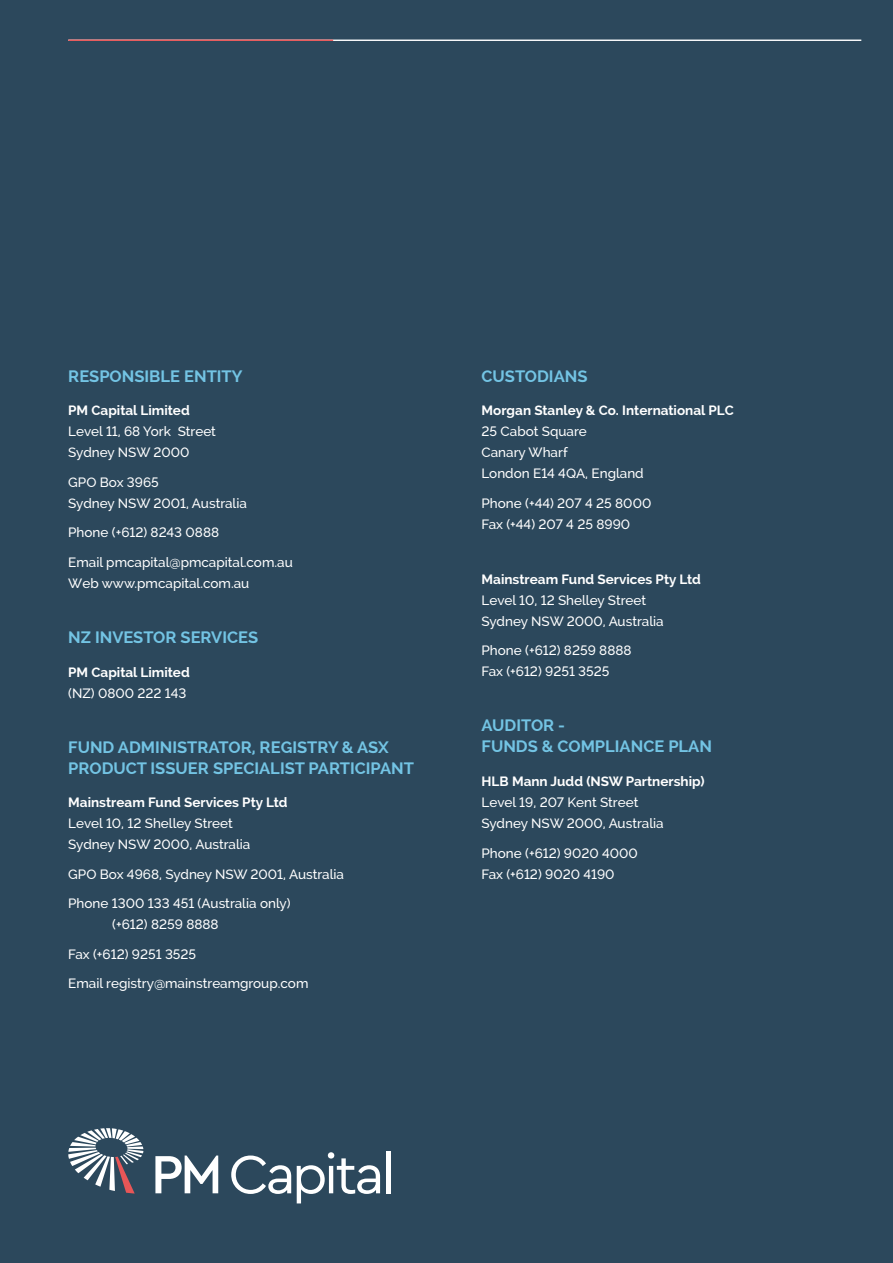
<style>
.page{position:relative;width:893px;height:1263px;background:#2c485c}
.page>*{position:absolute;margin:0;border:0;box-sizing:border-box;transform-origin:0 0}
.t1{font:700 16.5px/21px "Raleway";color:#73c4e4}
.t2{font:500 13.5px/21px "Raleway";color:#fff}
.t3{font:700 13.5px/21px "Raleway";color:#fff}
.s1{font-weight:700}
.s2{font-weight:500}
</style>
<div class="page">
<svg style="left:155px;top:1155px;width:63px;height:38px"></svg>
<svg style="left:231px;top:1155px;width:60px;height:39px"></svg>
<svg style="left:297px;top:1152px;width:83px;height:51px"></svg>
<hr style="left:386px;top:1151px;width:4px;height:42px;background:#fff">
<svg style="left:68px;top:1128px;width:75px;height:65px"></svg>
<hr style="left:68px;top:40px;width:793px;height:1px;background:#fff">
<hr style="left:68px;top:40px;width:265px;height:1px;background:#e85657">
<p class="t1" style="left:68px;top:365px;width:176px">RESPONSIBLE ENTITY</p>
<p class="t2" style="left:68px;top:400px;width:149px"><span class="s1">PM Capital Limited<br></span>Level 11, 68 York Street<br>Sydney NSW 2000</p>
<p class="t2" style="left:68px;top:471px;width:92px">GPO Box 3965</p>
<p class="t2" style="left:68px;top:492px;width:180px">Sydney NSW 2001, Australia</p>
<p class="t2" style="left:68px;top:522px;width:152px">Phone (+612) 8243 0888</p>
<p class="t2" style="left:68px;top:552px;width:226px">Email pmcapital@pmcapital.com.au</p>
<p class="t2" style="left:68px;top:573px;width:183px">Web www.pmcapital.com.au</p>
<p class="t1" style="left:68px;top:627px;width:191px">NZ INVESTOR SERVICES</p>
<p class="t3" style="left:68px;top:661px;width:123px">PM Capital Limited <span class="s2">(NZ) 0800 222 143</span></p>
<p class="t1" style="left:68px;top:736px;width:347px">FUND ADMINISTRATOR, REGISTRY &amp; ASX<br>PRODUCT ISSUER SPECIALIST PARTICIPANT</p>
<p class="t2" style="left:68px;top:792px;width:221px"><span class="s1">Mainstream Fund Services Pty Ltd<br></span>Level 10, 12 Shelley Street<br>Sydney NSW 2000, Australia</p>
<p class="t2" style="left:68px;top:864px;width:277px">GPO Box 4968, Sydney NSW 2001, Australia</p>
<p class="t2" style="left:68px;top:893px;width:224px">Phone 1300 133 451 (Australia only)</p>
<p class="t2" style="left:112px;top:914px;width:108px">(+612) 8259 8888</p>
<p class="t2" style="left:68px;top:944px;width:129px">Fax (+612) 9251 3525</p>
<p class="t2" style="left:68px;top:973px;width:242px">Email registry@mainstreamgroup.com</p>
<p class="t1" style="left:482px;top:365px;width:107px">CUSTODIANS</p>
<p class="t2" style="left:482px;top:400px;width:254px"><span class="s1">Morgan Stanley &amp; Co. International PLC<br></span>25 Cabot Square<br>Canary Wharf<br>London E14 4QA, England</p>
<p class="t2" style="left:482px;top:492px;width:171px">Phone (+44) 207 4 25 8000<br>Fax (+44) 207 4 25 8990</p>
<p class="t2" style="left:482px;top:569px;width:221px"><span class="s1">Mainstream Fund Services Pty Ltd<br></span>Level 10, 12 Shelley Street<br>Sydney NSW 2000, Australia</p>
<p class="t2" style="left:482px;top:640px;width:152px">Phone (+612) 8259 8888</p>
<p class="t2" style="left:482px;top:661px;width:129px">Fax (+612) 9251 3525</p>
<p class="t1" style="left:482px;top:715px;width:232px">AUDITOR -<br>FUNDS &amp; COMPLIANCE PLAN</p>
<p class="t2" style="left:482px;top:771px;width:225px"><span class="s1">HLB Mann Judd (NSW Partnership)<br></span>Level 19, 207 Kent Street<br>Sydney NSW 2000, Australia</p>
<p class="t2" style="left:482px;top:842px;width:158px">Phone (+612) 9020 4000<br>Fax (+612) 9020 4190</p>
</div>
